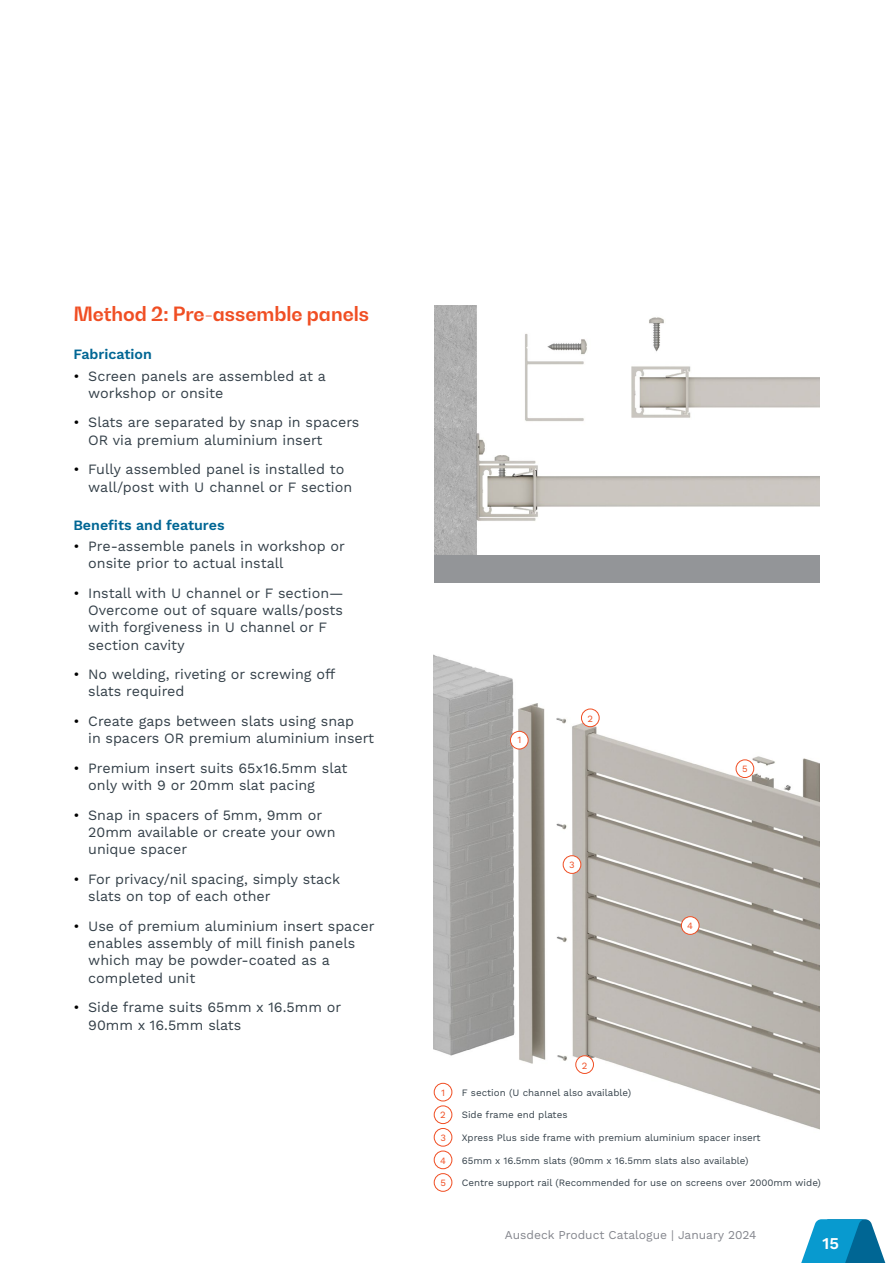
<style>
.page{position:relative;width:893px;height:1263px;background:#fff}
.page>*{position:absolute;margin:0;border:0;box-sizing:border-box;transform-origin:0 0}
.t1{font:700 19.5px "Bw Gradual";color:#f04e23}
.t2{font:16.5px "Work Sans";color:#fff}
.t3{font:14.25px/17.1px "Work Sans";color:#344049}
.t4{font:14.25px "Work Sans";color:#006694}
.t5{font:12px "Work Sans";color:#84868d}
.t6{font:9.75px "Work Sans";color:#344049}
.t7{font:9.6px "Work Sans";color:#f04e23}
.s1{color:#000}
</style>
<div class="page">
<img style="left:434px;top:655px;width:386px;height:479px">
<div style="left:510px;top:731px;width:18px;height:18px;background:#fff;border-radius:50%"></div>
<div style="left:510px;top:731px;width:18px;height:18px;border:1px solid #f04e23;border-radius:50%"></div>
<div style="left:581px;top:709px;width:18px;height:18px;background:#fff;border-radius:50%"></div>
<div style="left:581px;top:709px;width:18px;height:18px;border:1px solid #f04e23;border-radius:50%"></div>
<div style="left:563px;top:856px;width:18px;height:17px;background:#fff;border-radius:50%"></div>
<div style="left:563px;top:855px;width:18px;height:19px;border:1px solid #f04e23;border-radius:50%"></div>
<div style="left:576px;top:1056px;width:17px;height:17px;background:#fff;border-radius:50%"></div>
<div style="left:575px;top:1055px;width:19px;height:19px;border:1px solid #f04e23;border-radius:50%"></div>
<div style="left:681px;top:917px;width:18px;height:17px;background:#fff;border-radius:50%"></div>
<div style="left:681px;top:916px;width:18px;height:19px;border:1px solid #f04e23;border-radius:50%"></div>
<div style="left:736px;top:760px;width:18px;height:17px;background:#fff;border-radius:50%"></div>
<div style="left:736px;top:759px;width:18px;height:19px;border:1px solid #f04e23;border-radius:50%"></div>
<div style="left:434px;top:1083px;width:18px;height:18px;background:#fff;border-radius:50%"></div>
<div style="left:434px;top:1083px;width:18px;height:18px;border:1px solid #f04e23;border-radius:50%"></div>
<div style="left:434px;top:1106px;width:18px;height:17px;background:#fff;border-radius:50%"></div>
<div style="left:434px;top:1105px;width:18px;height:19px;border:1px solid #f04e23;border-radius:50%"></div>
<div style="left:434px;top:1128px;width:18px;height:18px;background:#fff;border-radius:50%"></div>
<div style="left:434px;top:1128px;width:18px;height:18px;border:1px solid #f04e23;border-radius:50%"></div>
<div style="left:434px;top:1151px;width:18px;height:18px;border:1px solid #f04e23;border-radius:50%"></div>
<div style="left:434px;top:1173px;width:18px;height:19px;border:1px solid #f04e23;border-radius:50%"></div>
<div style="left:435px;top:306px;width:385px;height:276px;background:#939598"></div>
<img style="left:435px;top:306px;width:385px;height:122px">
<img style="left:435px;top:428px;width:385px;height:126px">
<svg style="left:801px;top:1219px;width:85px;height:44px"></svg>
<h1 class="t1" style="left:73px;top:301px;width:297px">Method 2: Pre-assemble panels</h1>
<p class="t4" style="left:73px;top:343px;width:80px">Fabrication</p>
<p class="t3" style="left:88px;top:368px;width:239px;text-indent:-15px"><span class="s1">•</span> Screen panels are assembled at a workshop or onsite</p>
<p class="t3" style="left:88px;top:415px;width:273px;text-indent:-15px"><span class="s1">•</span> Slats are separated by snap in spacers<br>OR via premium aluminium insert</p>
<p class="t3" style="left:88px;top:462px;width:266px;text-indent:-15px"><span class="s1">•</span> Fully assembled panel is installed to wall/post with U channel or F section</p>
<p class="t4" style="left:73px;top:514px;width:153px">Benefits and features</p>
<p class="t3" style="left:88px;top:538px;width:258px;text-indent:-15px"><span class="s1">•</span> Pre-assemble panels in workshop or onsite prior to actual install</p>
<p class="t3" style="left:88px;top:585px;width:257px;text-indent:-15px"><span class="s1">•</span> Install with U channel or F section—<br>Overcome out of square walls/posts with forgiveness in U channel or F section cavity</p>
<p class="t3" style="left:88px;top:667px;width:249px;text-indent:-15px"><span class="s1">•</span> No welding, riveting or screwing off slats required</p>
<p class="t3" style="left:88px;top:713px;width:287px;text-indent:-15px"><span class="s1">•</span> Create gaps between slats using snap<br>in spacers OR premium aluminium insert</p>
<p class="t3" style="left:88px;top:760px;width:261px;text-indent:-15px"><span class="s1">•</span> Premium insert suits 65x16.5mm slat only with 9 or 20mm slat pacing</p>
<p class="t3" style="left:88px;top:807px;width:249px;text-indent:-15px"><span class="s1">•</span> Snap in spacers of 5mm, 9mm or<br>20mm available or create your own unique spacer</p>
<p class="t3" style="left:88px;top:871px;width:254px;text-indent:-15px"><span class="s1">•</span> For privacy/nil spacing, simply stack slats on top of each other</p>
<p class="t3" style="left:88px;top:918px;width:288px;text-indent:-15px"><span class="s1">•</span> Use of premium aluminium insert spacer enables assembly of mill finish panels which may be powder-coated as a completed unit</p>
<p class="t3" style="left:88px;top:1000px;width:255px;text-indent:-15px"><span class="s1">•</span> Side frame suits 65mm x 16.5mm or<br>90mm x 16.5mm slats</p>
<p class="t7" style="left:517px;top:734px;width:5px">1</p>
<p class="t7" style="left:587px;top:713px;width:7px">2</p>
<p class="t7" style="left:569px;top:859px;width:7px">3</p>
<p class="t7" style="left:582px;top:1060px;width:7px">2</p>
<p class="t7" style="left:742px;top:763px;width:7px">5</p>
<p class="t7" style="left:687px;top:920px;width:7px">4</p>
<p class="t7" style="left:441px;top:1087px;width:5px">1</p>
<p class="t6" style="left:462px;top:1087px;width:171px">F section (U channel also available)</p>
<p class="t7" style="left:440px;top:1109px;width:7px">2</p>
<p class="t6" style="left:462px;top:1109px;width:107px">Side frame end plates</p>
<p class="t7" style="left:441px;top:1132px;width:7px">3</p>
<p class="t6" style="left:462px;top:1132px;width:300px">Xpress Plus side frame with premium aluminium spacer insert</p>
<p class="t7" style="left:440px;top:1154px;width:7px">4</p>
<p class="t6" style="left:462px;top:1154px;width:288px">65mm x 16.5mm slats (90mm x 16.5mm slats also available)</p>
<p class="t7" style="left:440px;top:1177px;width:7px">5</p>
<p class="t6" style="left:462px;top:1177px;width:361px">Centre support rail (Recommended for use on screens over 2000mm wide)</p>
<p class="t5" style="left:505px;top:1228px;width:253px">Ausdeck Product Catalogue | January 2024</p>
<p class="t2" style="left:822px;top:1230px;width:18px">15</p>
</div>
